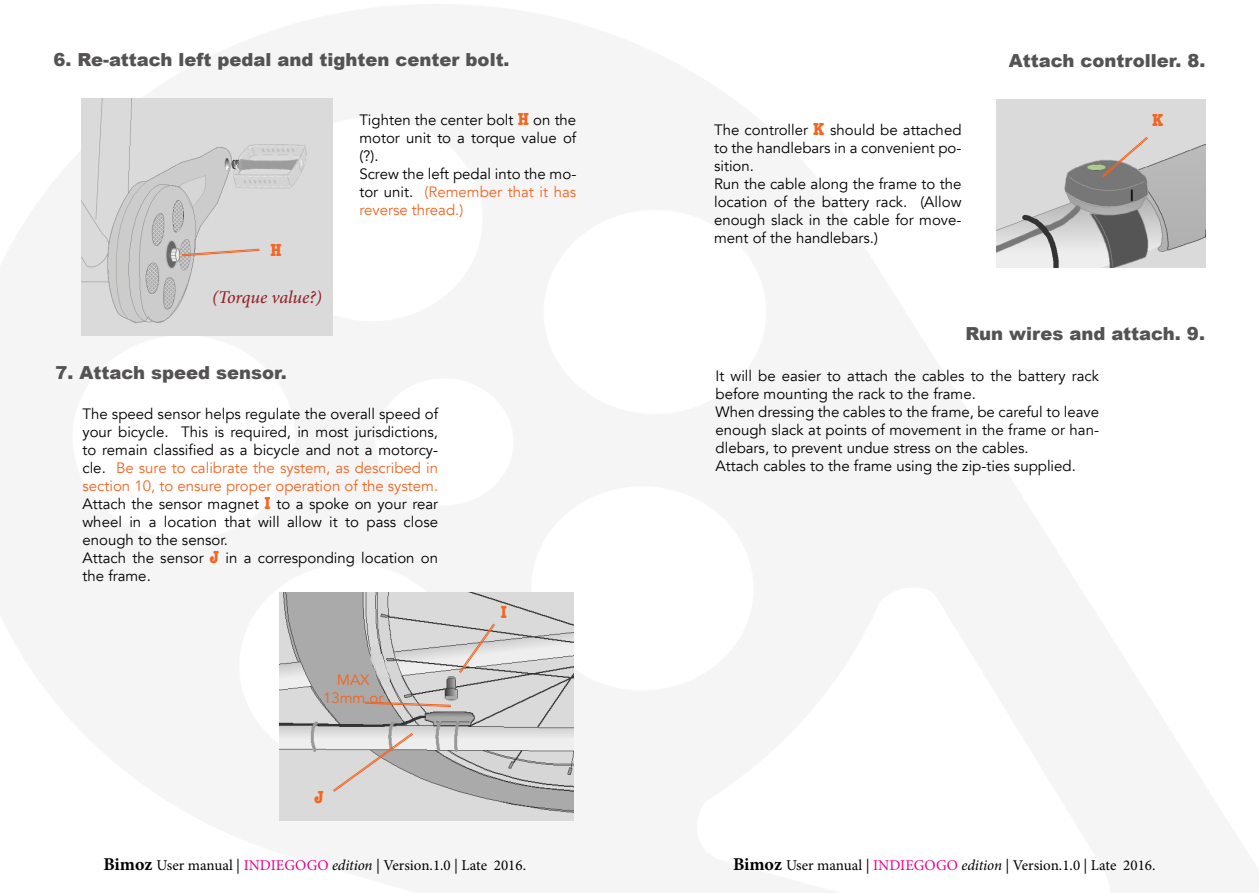
<style>
.page{position:relative;width:1259px;height:893px;background:#fff}
.page>*{position:absolute;margin:0;border:0;box-sizing:border-box;transform-origin:0 0}
.t1{font:900 18px "Arial";color:#545253}
.t2{font:italic 500 18px "Minion Pro";letter-spacing:-.01em;color:#95222a}
.t3{font:700 condensed 18px "American Typewriter";color:#f26522}
.t4{font:15px/18px "Avenir";color:#000}
.t5{font:15px "Minion Pro";color:#000}
.t6{font:15px/18px "Avenir";color:#f26522;text-align:center}
.s1{font-family:"American Typewriter";font-weight:700;font-stretch:condensed;font-size:18px;color:#f26522}
.s2{color:#f26522}
.s3{font-weight:700;font-size:18px}
.s4{color:#ec008c}
.s5{font-style:italic}
</style>
<div class="page">
<img style="left:82px;top:99px;width:251px;height:236px">
<svg style="left:181px;top:249px;width:79px;height:7px"></svg>
<img style="left:279px;top:592px;width:295px;height:229px">
<svg style="left:459px;top:623px;width:36px;height:50px"></svg>
<svg style="left:333px;top:733px;width:80px;height:59px"></svg>
<svg style="left:364px;top:702px;width:87px;height:5px"></svg>
<img style="left:997px;top:99px;width:208px;height:168px">
<svg style="left:1101px;top:137px;width:47px;height:40px"></svg>
<p class="t1" style="left:54px;top:47px;width:457px">6. Re-attach left pedal and tighten center bolt.</p>
<p class="t3" style="left:270px;top:236px;width:13px">H</p>
<p class="t2" style="left:212px;top:285px;width:111px">(Torque value?)</p>
<p class="t4" style="left:359px;top:111px;width:218px">Tighten the center bolt <span class="s1">H</span> on the motor unit to a torque value of (?).<br>Screw the left pedal into the mo&shy;tor unit. <span class="s2">(Remember that it has reverse thread.)</span></p>
<p class="t1" style="left:55px;top:359px;width:233px">7. Attach speed sensor.</p>
<p class="t4" style="left:82px;top:405px;width:357px">The speed sensor helps regulate the overall speed of your bicycle. This is required, in most jurisdictions, to remain classified as a bicycle and not a motorcy&shy;cle. <span class="s2">Be sure to calibrate the system, as described in section 10, to ensure proper operation of the system.<br></span>Attach the sensor magnet <span class="s1">I</span> to a spoke on your rear wheel in a location that will allow it to pass close enough to the sensor.<br>Attach the sensor <span class="s1">J</span> in a corresponding location on the frame.</p>
<p class="t6" style="left:323px;top:671px;width:62px">MAX<br>13mm or</p>
<p class="t3" style="left:314px;top:783px;width:11px">J</p>
<p class="t3" style="left:501px;top:598px;width:8px">I</p>
<p class="t4" style="left:714px;top:121px;width:249px">The controller <span class="s1">K</span> should be attached to the handlebars in a convenient po&shy;sition.<br>Run the cable along the frame to the location of the battery rack. (Allow enough slack in the cable for move&shy;ment of the handlebars.)</p>
<p class="t1" style="left:1009px;top:47px;width:198px">Attach controller. 8.</p>
<p class="t3" style="left:1152px;top:106px;width:13px">K</p>
<p class="t1" style="left:965px;top:320px;width:241px">Run wires and attach. 9.</p>
<p class="t4" style="left:715px;top:367px;width:385px">It will be easier to attach the cables to the battery rack before mounting the rack to the frame.<br>When dressing the cables to the frame, be careful to leave enough slack at points of movement in the frame or han&shy;dlebars, to prevent undue stress on the cables.<br>Attach cables to the frame using the zip-ties supplied.</p>
<p class="t5" style="left:103px;top:856px;width:424px"><span class="s3">Bimoz</span> User manual | <span class="s4">INDIEGOGO</span> <span class="s5">edition</span> | Version.1.0 | Late 2016.</p>
<p class="t5" style="left:733px;top:855px;width:424px"><span class="s3">Bimoz</span> User manual | <span class="s4">INDIEGOGO</span> <span class="s5">edition</span> | Version.1.0 | Late 2016.</p>
</div>
